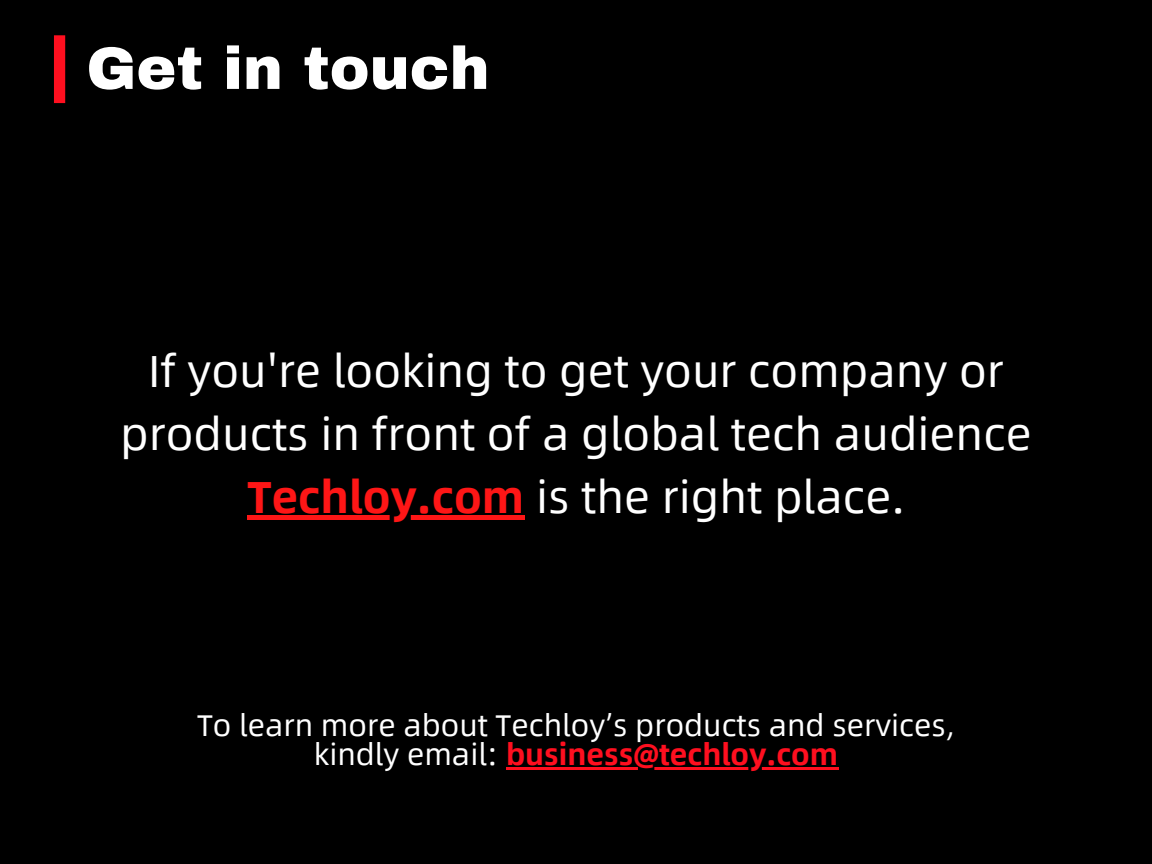
<style>
.page{position:relative;width:1152px;height:864px;background:#000}
.page>*{position:absolute;margin:0;border:0;box-sizing:border-box;transform-origin:0 0}
.t1{font:900 60px "Archivo";color:#fff}
.t2{font:45px/63px "Alibaba Sans";color:#fff;text-align:center}
.t3{font:30px/29.2px "Alibaba Sans";color:#fff;text-align:center}
.s1{font-weight:700;color:#fe1616}
.s2{font-weight:700;color:#ff0f1f}
</style>
<div class="page">
<div style="left:54px;top:35px;width:11px;height:68px;background:#ff0f1f"></div>
<hr style="left:506px;top:767px;width:332px;height:3px;background:#ff0f1f">
<div style="left:247px;top:515px;width:277px;height:5px;background:#fe1616"></div>
<p class="t1" style="left:86px;top:36px;width:405px">Get in touch</p>
<p class="t2" style="left:120px;top:337px;width:913px">If you're looking to get your company or products in front of a global tech audience<br><span class="s1">Techloy.com</span> is the right place.</p>
<h1 class="t3" style="left:197px;top:709px;width:759px">To learn more about Techloy’s products and services, kindly email: <span class="s2">business@techloy.com</span></h1>
</div>
